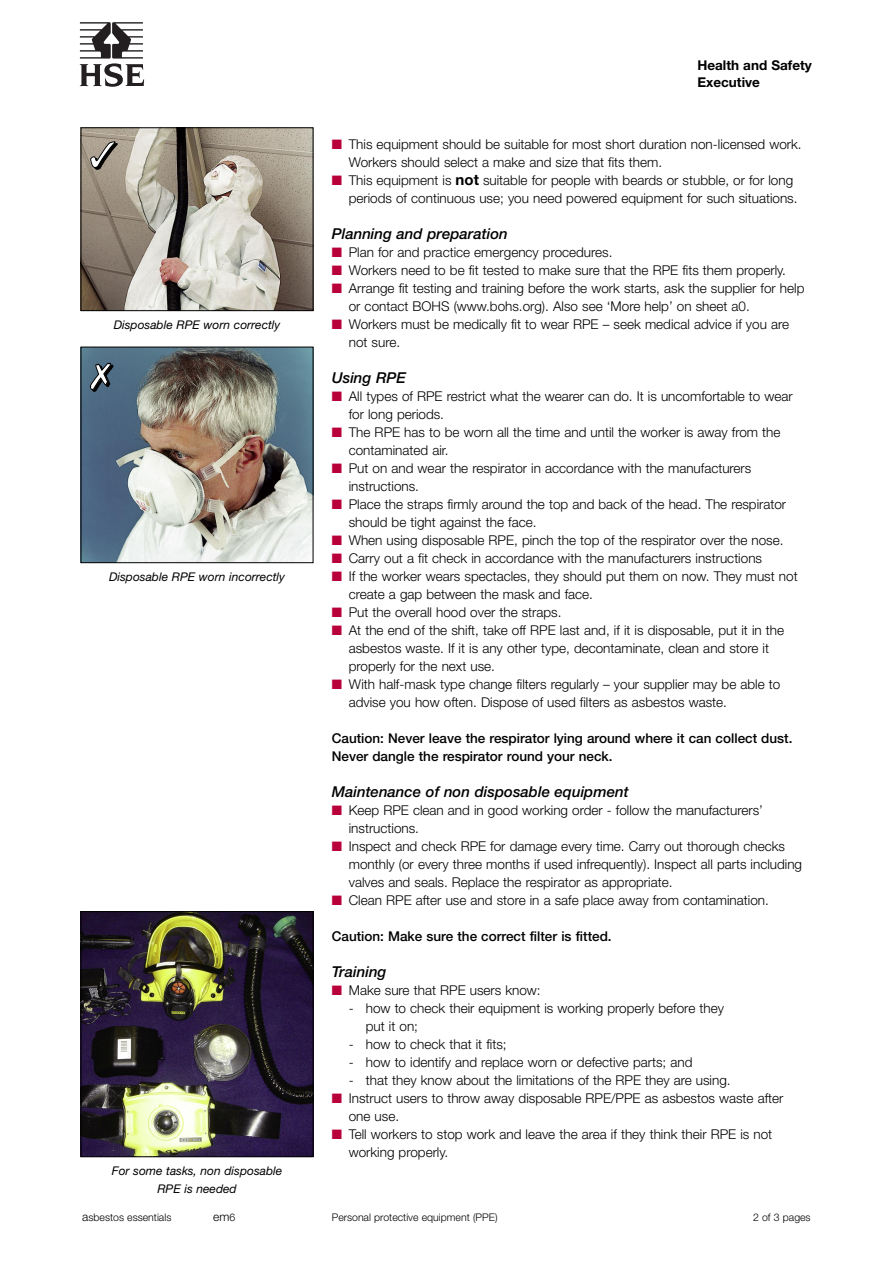
<style>
.page{position:relative;width:893px;height:1263px;background:#fff}
.page>*{position:absolute;margin:0;border:0;box-sizing:border-box;transform-origin:0 0}
.t1{font:italic 500 15px "Helvetica Neue";color:#000}
.t2{font:300 13.5px/18px "Helvetica Neue";color:#000}
.t3{font:500 13.5px/18px "Helvetica Neue";color:#000}
.t4{font:700 13.5px/16.5px "Helvetica Neue";color:#000}
.t5{font:italic 12px/18px "Helvetica Neue";color:#000;text-align:center}
.t6{font:300 12px "Helvetica Neue";color:#000}
.t7{font:300 10.5px "Helvetica Neue";color:#000}
.s1{font-size:12px}
.s2{font-size:10.5px}
.s3{color:#b8003b}
.s4{font-weight:700;font-size:15px}
</style>
<div class="page">
<svg style="left:80px;top:22px;width:64px;height:65px"></svg>
<img style="left:83px;top:349px;width:228px;height:212px">
<div style="left:81px;top:347px;width:232px;height:216px;border:1px solid #000"></div>
<img style="left:83px;top:130px;width:228px;height:179px">
<div style="left:81px;top:128px;width:232px;height:183px;border:1px solid #000"></div>
<img style="left:83px;top:913px;width:228px;height:242px">
<div style="left:81px;top:911px;width:232px;height:246px;border:1px solid #000"></div>
<svg style="left:90px;top:363px;width:21px;height:26px"></svg>
<svg style="left:91px;top:142px;width:24px;height:25px"></svg>
<p class="t5" style="left:114px;top:317px;width:168px">Disposable RPE worn correctly</p>
<p class="t5" style="left:109px;top:569px;width:178px">Disposable RPE worn incorrectly</p>
<p class="t5" style="left:112px;top:1163px;width:172px">For some tasks, non disposable<br>RPE is needed</p>
<p class="t7" style="left:82px;top:1213px;width:91px"><span class="s1">a</span>sbestos essentials</p>
<p class="t6" style="left:213px;top:1212px;width:24px">em<span class="s2">6</span></p>
<p class="t4" style="left:697px;top:58px;width:116px">Health and Safety<br>Executive</p>
<p class="t2" style="left:349px;top:136px;width:454px;text-indent:-17px"><span class="s3">■</span> This equipment should be suitable for most short duration non-licensed work.<br>Workers should select a make and size that fits them.</p>
<p class="t2" style="left:349px;top:172px;width:450px;text-indent:-17px"><span class="s3">■</span> This equipment is <span class="s4">not</span> suitable for people with beards or stubble, or for long periods of continuous use; you need powered equipment for such situations.</p>
<p class="t1" style="left:332px;top:228px;width:178px">Planning and preparation</p>
<p class="t2" style="left:332px;top:244px;width:282px"><span class="s3">■</span> Plan for and practice emergency procedures.</p>
<p class="t2" style="left:332px;top:262px;width:456px"><span class="s3">■</span> Workers need to be fit tested to make sure that the RPE fits them properly.</p>
<p class="t2" style="left:349px;top:280px;width:457px;text-indent:-17px"><span class="s3">■</span> Arrange fit testing and training before the work starts, ask the supplier for help or contact BOHS (www.bohs.org). Also see ‘More help’ on sheet a0.</p>
<p class="t2" style="left:349px;top:316px;width:442px;text-indent:-17px"><span class="s3">■</span> Workers must be medically fit to wear RPE – seek medical advice if you are not sure.</p>
<p class="t1" style="left:332px;top:372px;width:76px">Using RPE</p>
<p class="t2" style="left:349px;top:388px;width:446px;text-indent:-17px"><span class="s3">■</span> All types of RPE restrict what the wearer can do. It is uncomfortable to wear for long periods.</p>
<p class="t2" style="left:349px;top:424px;width:433px;text-indent:-17px"><span class="s3">■</span> The RPE has to be worn all the time and until the worker is away from the contaminated air.</p>
<p class="t2" style="left:349px;top:460px;width:404px;text-indent:-17px"><span class="s3">■</span> Put on and wear the respirator in accordance with the manufacturers instructions.</p>
<p class="t2" style="left:349px;top:496px;width:439px;text-indent:-17px"><span class="s3">■</span> Place the straps firmly around the top and back of the head. The respirator should be tight against the face.</p>
<p class="t2" style="left:332px;top:532px;width:453px"><span class="s3">■</span> When using disposable RPE, pinch the top of the respirator over the nose.</p>
<p class="t2" style="left:332px;top:550px;width:432px"><span class="s3">■</span> Carry out a fit check in accordance with the manufacturers instructions</p>
<p class="t2" style="left:349px;top:568px;width:450px;text-indent:-17px"><span class="s3">■</span> If the worker wears spectacles, they should put them on now. They must not create a gap between the mask and face.</p>
<p class="t2" style="left:332px;top:604px;width:231px"><span class="s3">■</span> Put the overall hood over the straps.</p>
<p class="t2" style="left:349px;top:622px;width:437px;text-indent:-17px"><span class="s3">■</span> At the end of the shift, take off RPE last and, if it is disposable, put it in the asbestos waste. If it is any other type, decontaminate, clean and store it properly for the next use.</p>
<p class="t2" style="left:349px;top:676px;width:433px;text-indent:-17px"><span class="s3">■</span> With half-mask type change filters regularly – your supplier may be able to advise you how often. Dispose of used filters as asbestos waste.</p>
<p class="t3" style="left:332px;top:730px;width:462px">Caution: Never leave the respirator lying around where it can collect dust.<br>Never dangle the respirator round your neck.</p>
<p class="t1" style="left:332px;top:786px;width:298px">Maintenance of non disposable equipment</p>
<p class="t2" style="left:349px;top:802px;width:416px;text-indent:-17px"><span class="s3">■</span> Keep RPE clean and in good working order - follow the manufacturers’ instructions.</p>
<p class="t2" style="left:349px;top:838px;width:455px;text-indent:-17px"><span class="s3">■</span> Inspect and check RPE for damage every time. Carry out thorough checks monthly (or every three months if used infrequently). Inspect all parts including valves and seals. Replace the respirator as appropriate.</p>
<p class="t2" style="left:332px;top:892px;width:439px"><span class="s3">■</span> Clean RPE after use and store in a safe place away from contamination.</p>
<p class="t3" style="left:332px;top:928px;width:281px">Caution: Make sure the correct filter is fitted.</p>
<p class="t1" style="left:332px;top:966px;width:56px">Training</p>
<p class="t2" style="left:332px;top:982px;width:210px"><span class="s3">■</span> Make sure that RPE users know:</p>
<p class="t2" style="left:366px;top:1000px;width:360px;text-indent:-17px">- how to check their equipment is working properly before they put it on;</p>
<p class="t2" style="left:349px;top:1036px;width:159px">- how to check that it fits;</p>
<p class="t2" style="left:349px;top:1054px;width:345px">- how to identify and replace worn or defective parts; and</p>
<p class="t2" style="left:349px;top:1072px;width:383px">- that they know about the limitations of the RPE they are using.</p>
<p class="t2" style="left:349px;top:1090px;width:436px;text-indent:-17px"><span class="s3">■</span> Instruct users to throw away disposable RPE/PPE as asbestos waste after one use.</p>
<p class="t2" style="left:349px;top:1126px;width:425px;text-indent:-17px"><span class="s3">■</span> Tell workers to stop work and leave the area if they think their RPE is not working properly.</p>
<p class="t7" style="left:332px;top:1213px;width:167px">Personal protective equipment (PPE)</p>
<p class="t7" style="left:753px;top:1213px;width:59px">2 of 3 pages</p>
</div>
